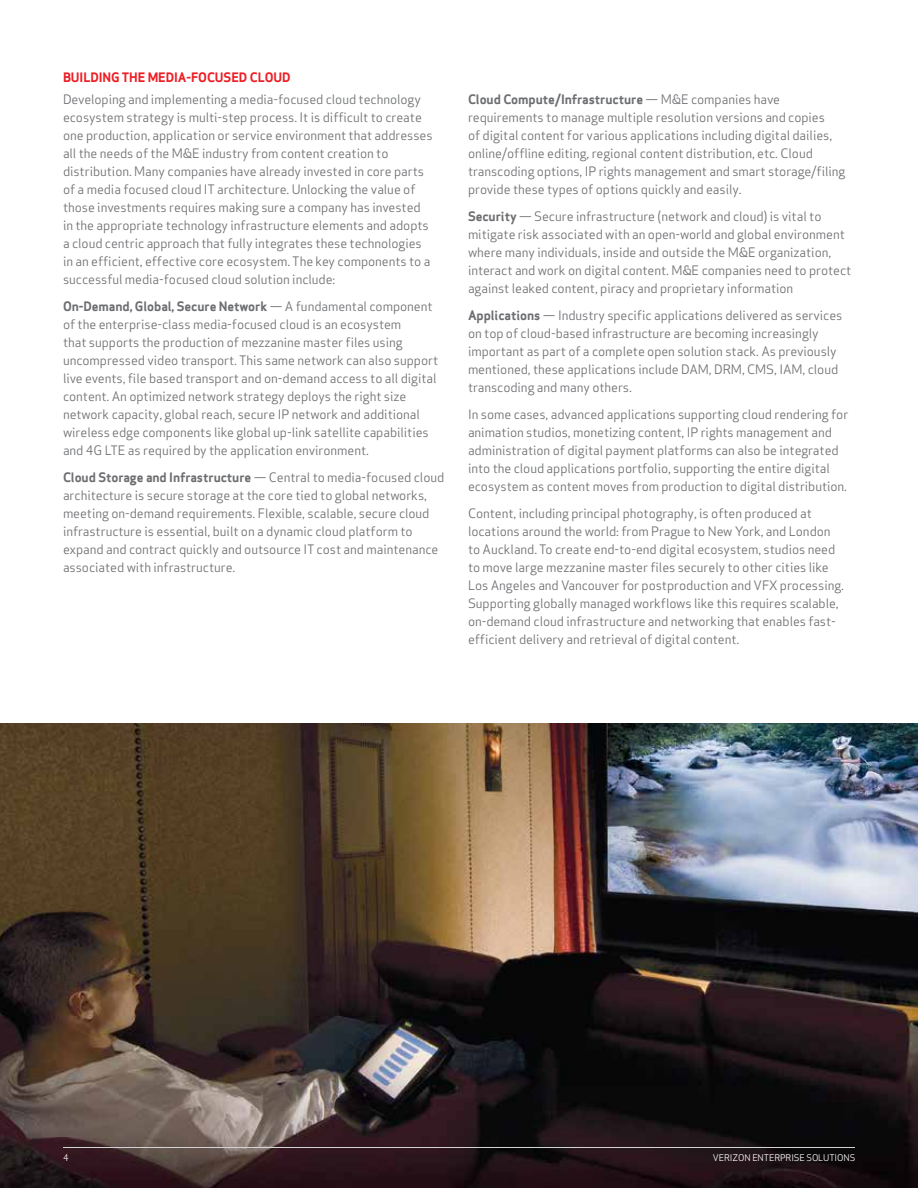
<style>
.page{position:relative;width:918px;height:1188px;background:#fff}
.page>*{position:absolute;margin:0;border:0;box-sizing:border-box;transform-origin:0 0}
.t1{font:12.75px/18px "Verizon Apex";letter-spacing:-.005em;color:#6d6e71}
.t2{font:700 12.75px "Verizon Apex";letter-spacing:-.005em;color:#ed1d24}
.t3{font:9px "Verizon Apex";letter-spacing:-.01em;color:#fff}
.s1{font-weight:700}
</style>
<div class="page">
<img style="left:0;top:724px;width:918px;height:464px">
<hr style="left:63px;top:1147px;width:792px;height:1px;background:#d1d3d4">
<p class="t2" style="left:63px;top:69px;width:229px">BUILDING THE MEDIA-FOCUSED CLOUD</p>
<p class="t1" style="left:63px;top:89px;width:371px">Developing and implementing a media-focused cloud technology ecosystem strategy is multi-step process. It is difficult to create one production, application or service environment that addresses all the needs of the M&amp;E industry from content creation to distribution. Many companies have already invested in core parts of a media focused cloud IT architecture. Unlocking the value of those investments requires making sure a company has invested in the appropriate technology infrastructure elements and adopts a cloud centric approach that fully integrates these technologies in an efficient, effective core ecosystem. The key components to a successful media-focused cloud solution include:</p>
<p class="t1" style="left:63px;top:296px;width:377px"><span class="s1">On-Demand, Global, Secure Network</span> — A fundamental component of the enterprise-class media-focused cloud is an ecosystem<br>that supports the production of mezzanine master files using uncompressed video transport. This same network can also support live events, file based transport and on-demand access to all digital content. An optimized network strategy deploys the right size network capacity, global reach, secure IP network and additional wireless edge components like global up-link satellite capabilities and 4G LTE as required by the application environment.</p>
<p class="t1" style="left:63px;top:467px;width:383px"><span class="s1">Cloud Storage and Infrastructure</span> — Central to media-focused cloud architecture is secure storage at the core tied to global networks, meeting on-demand requirements. Flexible, scalable, secure cloud infrastructure is essential, built on a dynamic cloud platform to expand and contract quickly and outsource IT cost and maintenance associated with infrastructure.</p>
<p class="t1" style="left:468px;top:89px;width:379px"><span class="s1">Cloud Compute/Infrastructure</span> — M&amp;E companies have requirements to manage multiple resolution versions and copies<br>of digital content for various applications including digital dailies, online/offline editing, regional content distribution, etc. Cloud transcoding options, IP rights management and smart storage/filing provide these types of options quickly and easily.</p>
<p class="t1" style="left:468px;top:206px;width:385px"><span class="s1">Security</span> — Secure infrastructure (network and cloud) is vital to mitigate risk associated with an open-world and global environment where many individuals, inside and outside the M&amp;E organization, interact and work on digital content. M&amp;E companies need to protect against leaked content, piracy and proprietary information</p>
<p class="t1" style="left:468px;top:305px;width:376px"><span class="s1">Applications</span> — Industry specific applications delivered as services on top of cloud-based infrastructure are becoming increasingly important as part of a complete open solution stack. As previously mentioned, these applications include DAM, DRM, CMS, IAM, cloud transcoding and many others.</p>
<p class="t1" style="left:468px;top:404px;width:382px">In some cases, advanced applications supporting cloud rendering for animation studios, monetizing content, IP rights management and administration of digital payment platforms can also be integrated into the cloud applications portfolio, supporting the entire digital ecosystem as content moves from production to digital distribution.</p>
<p class="t1" style="left:468px;top:503px;width:377px">Content, including principal photography, is often produced at locations around the world: from Prague to New York, and London to Auckland. To create end-to-end digital ecosystem, studios need to move large mezzanine master files securely to other cities like Los Angeles and Vancouver for postproduction and VFX processing.<br>Supporting globally managed workflows like this requires scalable, on-demand cloud infrastructure and networking that enables fast&shy;efficient delivery and retrieval of digital content.</p>
<p class="t3" style="left:63px;top:1150px;width:7px">4</p>
<p class="t3" style="left:713px;top:1150px;width:144px">VERIZON ENTERPRISE SOLUTIONS</p>
</div>
